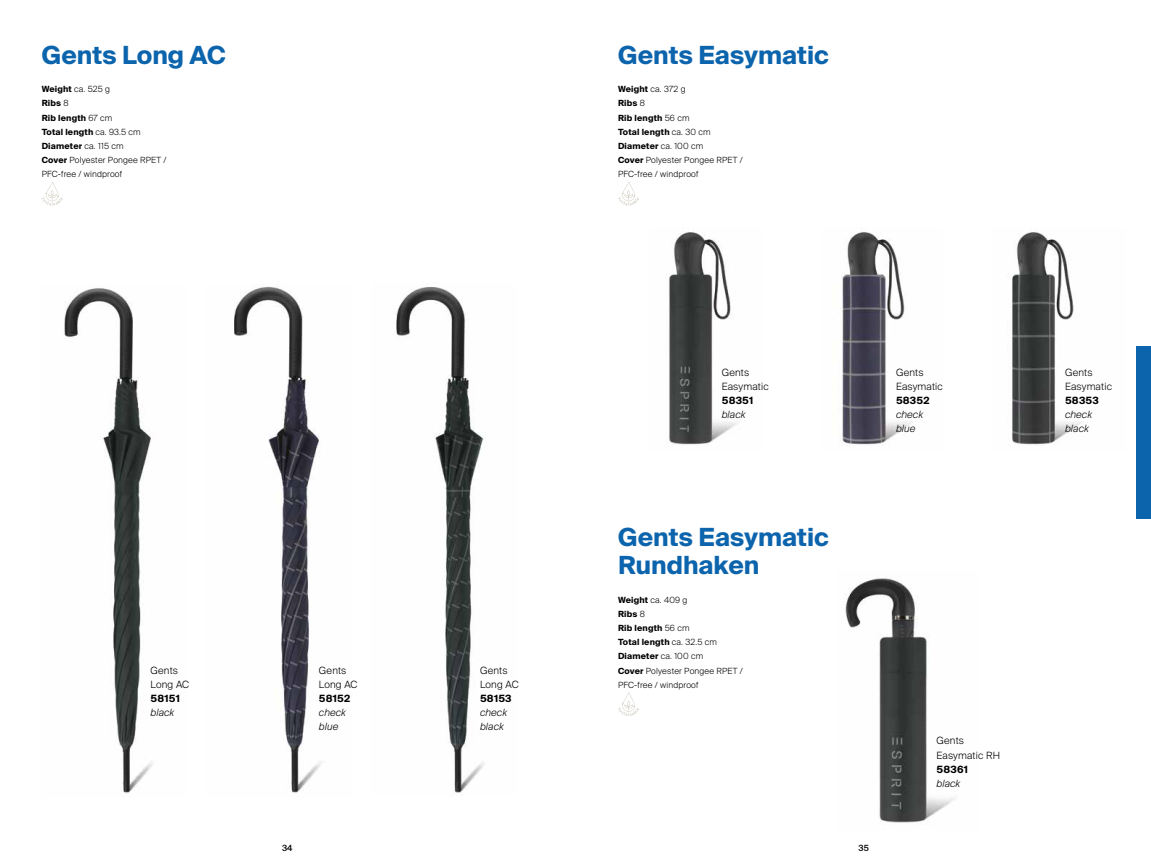
<style>
.page{position:relative;width:1151px;height:865px;background:#fff}
.page>*{position:absolute;margin:0;border:0;box-sizing:border-box;transform-origin:0 0}
.t1{font:700 25px/28.4px "Suisse Intl";color:#0c64ad}
.t2{font:300 10px/14.2px "Suisse Intl";letter-spacing:.02em;color:#000}
.t3{font:italic 300 10px/14.2px "Suisse Intl";letter-spacing:.02em;color:#000}
.t4{font:700 10px "Suisse Intl";letter-spacing:.02em;color:#000}
.t5{font:300 8.5px/14.2px "Suisse Intl";letter-spacing:.02em;color:#000}
.t6{font:500 8.5px "Suisse Intl";color:#000}
.s1{font-weight:700}
</style>
<div class="page">
<img style="left:845px;top:577px;width:110px;height:246px">
<img style="left:669px;top:232px;width:69px;height:213px">
<img style="left:842px;top:232px;width:71px;height:213px">
<img style="left:1012px;top:231px;width:70px;height:214px">
<img style="left:64px;top:288px;width:89px;height:505px">
<img style="left:234px;top:286px;width:89px;height:507px">
<img style="left:396px;top:287px;width:90px;height:506px">
<svg style="left:42px;top:182px;width:21px;height:24px"></svg>
<svg style="left:618px;top:182px;width:21px;height:24px"></svg>
<svg style="left:618px;top:692px;width:21px;height:24px"></svg>
<div style="left:1137px;top:346px;width:14px;height:173px;background:#0c64ad"></div>
<h1 class="t1" style="left:42px;top:41px;width:186px">Gents Long AC</h1>
<h1 class="t1" style="left:618px;top:41px;width:212px">Gents Easymatic</h1>
<p class="t5" style="left:42px;top:82px;width:126px"><span class="s1">Weight</span> ca. 525 g<br><span class="s1">Ribs</span> 8<br><span class="s1">Rib length</span> 67 cm<br><span class="s1">Total length</span> ca. 93.5 cm<br><span class="s1">Diameter</span> ca. 115 cm<br><span class="s1">Cover</span> Polyester Pongee RPET /<br>PFC-free / windproof</p>
<p class="t5" style="left:618px;top:82px;width:126px"><span class="s1">Weight</span> ca. 372 g<br><span class="s1">Ribs</span> 8<br><span class="s1">Rib length</span> 56 cm<br><span class="s1">Total length</span> ca. 30 cm<br><span class="s1">Diameter</span> ca. 100 cm<br><span class="s1">Cover</span> Polyester Pongee RPET /<br>PFC-free / windproof</p>
<p class="t2" style="left:151px;top:663px;width:40px">Gents<br>Long AC</p>
<p class="t4" style="left:151px;top:692px;width:31px">58151</p>
<p class="t3" style="left:151px;top:705px;width:25px">black</p>
<p class="t2" style="left:722px;top:365px;width:48px">Gents<br>Easymatic</p>
<p class="t4" style="left:722px;top:395px;width:33px">58351</p>
<p class="t3" style="left:722px;top:407px;width:25px">black</p>
<p class="t2" style="left:896px;top:365px;width:48px">Gents<br>Easymatic</p>
<p class="t4" style="left:896px;top:395px;width:35px">58352</p>
<p class="t3" style="left:896px;top:407px;width:28px">check blue</p>
<p class="t2" style="left:319px;top:663px;width:40px">Gents<br>Long AC</p>
<p class="t4" style="left:319px;top:692px;width:33px">58152</p>
<p class="t3" style="left:319px;top:705px;width:28px">check blue</p>
<p class="t2" style="left:480px;top:663px;width:40px">Gents<br>Long AC</p>
<p class="t4" style="left:480px;top:692px;width:33px">58153</p>
<p class="t3" style="left:480px;top:705px;width:28px">check black</p>
<h1 class="t1" style="left:618px;top:523px;width:212px">Gents Easymatic<br>Rundhaken</h1>
<p class="t5" style="left:618px;top:592px;width:126px"><span class="s1">Weight</span> ca. 409 g<br><span class="s1">Ribs</span> 8<br><span class="s1">Rib length</span> 56 cm<br><span class="s1">Total length</span> ca. 32.5 cm<br><span class="s1">Diameter</span> ca. 100 cm<br><span class="s1">Cover</span> Polyester Pongee RPET /<br>PFC-free / windproof</p>
<p class="t6" style="left:282px;top:842px;width:12px">34</p>
<p class="t6" style="left:858px;top:842px;width:12px">35</p>
<p class="t2" style="left:936px;top:734px;width:65px">Gents<br>Easymatic RH</p>
<p class="t4" style="left:936px;top:763px;width:33px">58361</p>
<p class="t3" style="left:936px;top:776px;width:25px">black</p>
<p class="t2" style="left:1065px;top:365px;width:48px">Gents<br>Easymatic</p>
<p class="t4" style="left:1065px;top:395px;width:35px">58353</p>
<p class="t3" style="left:1065px;top:407px;width:28px">check black</p>
</div>
